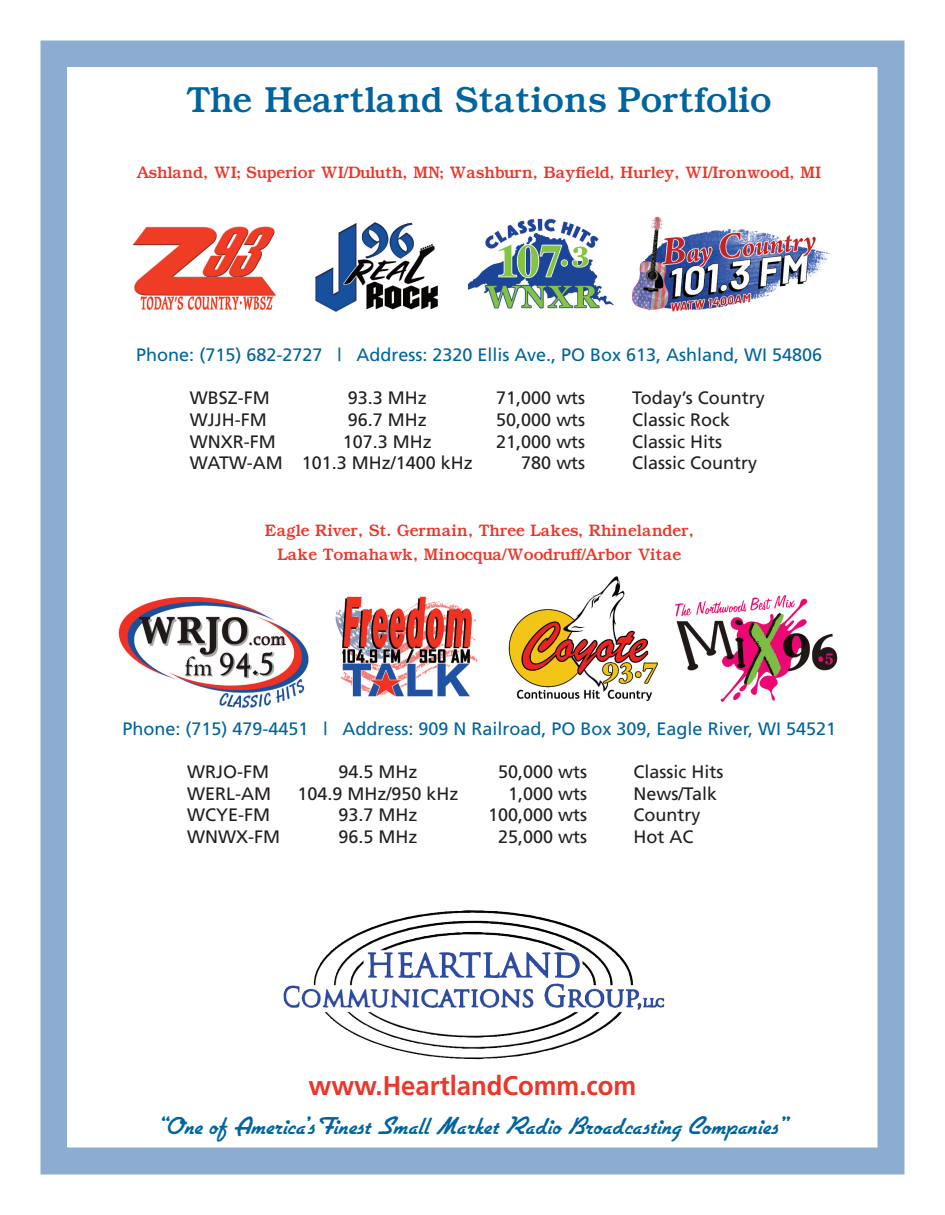
<style>
.page{position:relative;width:945px;height:1215px;background:#fff}
.page>*{position:absolute;margin:0;border:0;box-sizing:border-box;transform-origin:0 0}
.t1{font:36px "Bookman S Si";color:#00649e}
.t2{font:700 27px "Frutiger";color:#ee3529;scale:.95 1}
.t3{font:700 25.5px "Gillies Ant D";color:#00649e}
.t4{font:18px "Frutiger";color:#231f20}
.t5{font:18px "Frutiger";color:#00649e}
.t6{font:16.5px/24px "Bookman S Si";color:#ee3529;text-align:center}
</style>
<div class="page">
<div style="left:40px;top:40px;width:864px;height:1134px;background:#8cadd1"></div>
<div style="left:68px;top:68px;width:810px;height:1079px;background:#fff"></div>
<img style="left:314px;top:910px;width:319px;height:75px">
<img style="left:315px;top:222px;width:123px;height:90px">
<img style="left:469px;top:218px;width:145px;height:91px">
<img style="left:133px;top:226px;width:143px;height:84px">
<img style="left:632px;top:216px;width:198px;height:96px">
<img style="left:118px;top:597px;width:191px;height:111px">
<img style="left:335px;top:596px;width:143px;height:101px">
<img style="left:508px;top:576px;width:151px;height:126px">
<img style="left:674px;top:595px;width:164px;height:107px">
<h1 class="t1" style="left:187px;top:78px;width:586px">The Heartland Stations Portfolio</h1>
<p class="t6" style="left:137px;top:161px;width:686px">Ashland, WI; Superior WI/Duluth, MN; Washburn, Bayfield, Hurley, WI/Ironwood, MI</p>
<p class="t5" style="left:136px;top:348px;width:687px">Phone: (715) 682-2727 | Address: 2320 Ellis Ave., PO Box 613, Ashland, WI 54806</p>
<p class="t4" style="left:190px;top:391px;width:81px">WBSZ-FM</p>
<p class="t4" style="left:348px;top:391px;width:81px">93.3 MHz</p>
<p class="t4" style="left:496px;top:391px;width:91px">71,000 wts</p>
<p class="t4" style="left:632px;top:391px;width:134px">Today’s Country</p>
<p class="t4" style="left:190px;top:412px;width:78px">WJJH-FM</p>
<p class="t4" style="left:348px;top:412px;width:81px">96.7 MHz</p>
<p class="t4" style="left:496px;top:412px;width:91px">50,000 wts</p>
<p class="t4" style="left:632px;top:412px;width:100px">Classic Rock</p>
<p class="t4" style="left:190px;top:434px;width:87px">WNXR-FM</p>
<p class="t4" style="left:343px;top:434px;width:91px">107.3 MHz</p>
<p class="t4" style="left:496px;top:434px;width:91px">21,000 wts</p>
<p class="t4" style="left:632px;top:434px;width:92px">Classic Hits</p>
<p class="t4" style="left:190px;top:456px;width:284px">WATW-AM 101.3 MHz/1400 kHz</p>
<p class="t4" style="left:521px;top:456px;width:66px">780 wts</p>
<p class="t4" style="left:632px;top:456px;width:127px">Classic Country</p>
<p class="t6" style="left:265px;top:519px;width:430px">Eagle River, St. Germain, Three Lakes, Rhinelander,<br>Lake Tomahawk, Minocqua/Woodruff/Arbor Vitae</p>
<p class="t5" style="left:122px;top:721px;width:715px">Phone: (715) 479-4451 | Address: 909 N Railroad, PO Box 309, Eagle River, WI 54521</p>
<p class="t4" style="left:187px;top:765px;width:83px">WRJO-FM</p>
<p class="t4" style="left:338px;top:765px;width:81px">94.5 MHz</p>
<p class="t4" style="left:498px;top:765px;width:91px">50,000 wts</p>
<p class="t4" style="left:634px;top:765px;width:92px">Classic Hits</p>
<p class="t4" style="left:187px;top:786px;width:85px">WERL-AM</p>
<p class="t4" style="left:297px;top:786px;width:163px">104.9 MHz/950 kHz</p>
<p class="t4" style="left:508px;top:786px;width:81px">1,000 wts</p>
<p class="t4" style="left:634px;top:786px;width:85px">News/Talk</p>
<p class="t4" style="left:187px;top:808px;width:84px">WCYE-FM</p>
<p class="t4" style="left:338px;top:808px;width:81px">93.7 MHz</p>
<p class="t4" style="left:488px;top:808px;width:101px">100,000 wts</p>
<p class="t4" style="left:634px;top:808px;width:68px">Country</p>
<p class="t4" style="left:187px;top:829px;width:94px">WNWX-FM</p>
<p class="t4" style="left:338px;top:829px;width:81px">96.5 MHz</p>
<p class="t4" style="left:498px;top:829px;width:91px">25,000 wts</p>
<p class="t4" style="left:634px;top:829px;width:61px">Hot AC</p>
<h2 class="t2" style="left:309px;top:1075px;width:347px">www.HeartlandComm.com</h2>
<h3 class="t3" style="left:158px;top:1110px;width:631px">“One of America’s Finest Small Market Radio Broadcasting Companies”</h3>
</div>
